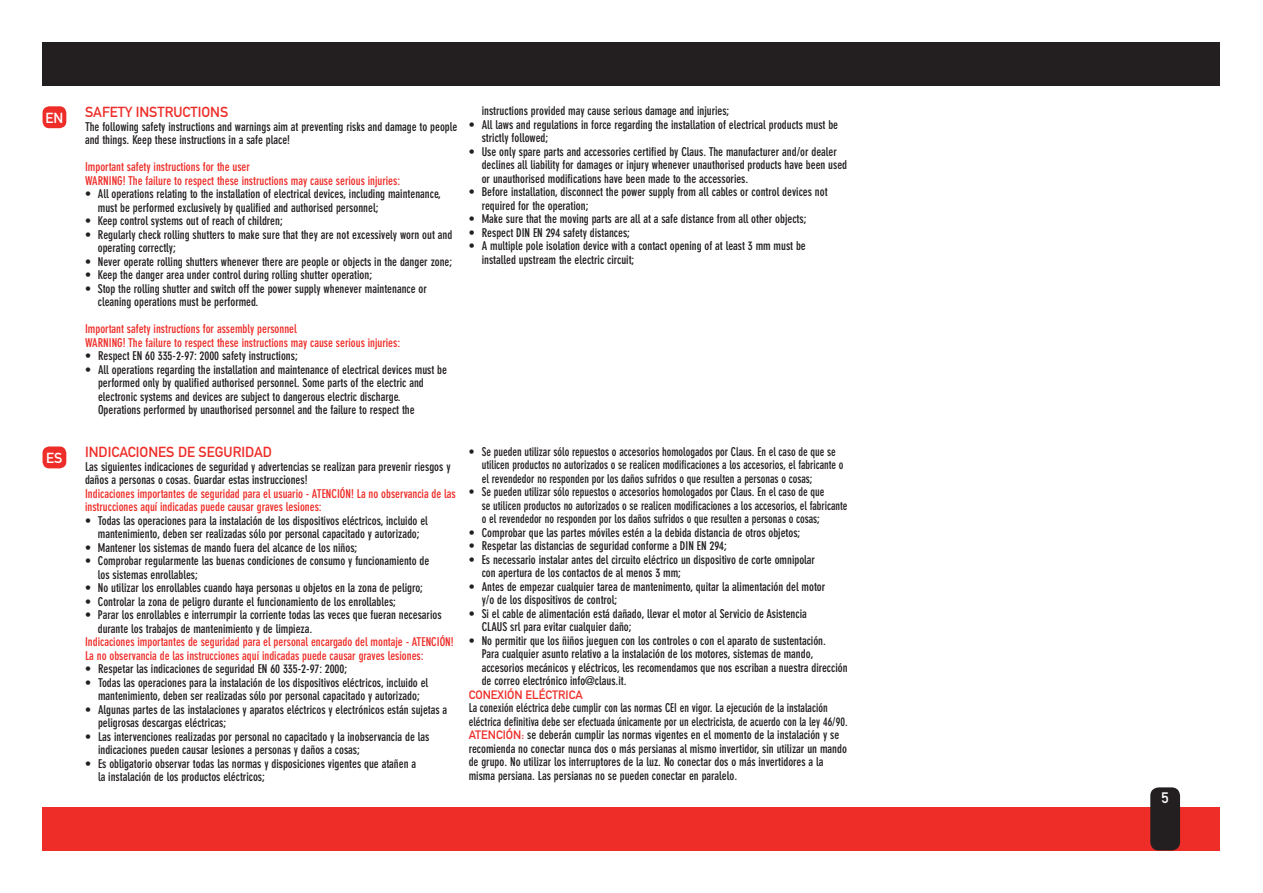
<style>
.page{position:relative;width:1263px;height:893px;background:#fff}
.page>*{position:absolute;margin:0;border:0;box-sizing:border-box;transform-origin:0 0}
.t1{font:15px "DIN Mittelschrift";color:#fff}
.t2{font:14.4px "DIN Mittelschrift";color:#ee2d28}
.t3{font:14.4px "DIN Mittelschrift";color:#fff}
.t4{font:700 condensed 12px/13.5px "DIN Neuzeit Grotesk";color:#231f20}
.t5{font:700 condensed 12px/13.5px "DIN Neuzeit Grotesk";color:#231f20;scale:.95 1}
.t6{font:700 condensed 12px/13.5px "DIN Neuzeit Grotesk";color:#ee2d28}
.t7{font:12px "DIN Mittelschrift";color:#ee2d28}
.s1{font-family:"DIN Mittelschrift";font-weight:400;font-stretch:normal;color:#ee2d28}
</style>
<div class="page">
<div style="left:43px;top:43px;width:1177px;height:43px;background:#231f20"></div>
<div style="left:43px;top:808px;width:1177px;height:43px;background:#ee2d28"></div>
<div style="left:1150px;top:787px;width:30px;height:63px;background:#231f20;border-radius:9px"></div>
<div style="left:43px;top:106px;width:23px;height:22px;background:#ee2d28;border-radius:7px"></div>
<div style="left:43px;top:446px;width:23px;height:22px;background:#ee2d28;border-radius:7px"></div>
<p class="t3" style="left:45px;top:109px;width:19px">EN</p>
<p class="t4" style="left:482px;top:104px;width:249px">instructions provided may cause serious damage and injuries;</p>
<p class="t4" style="left:482px;top:118px;width:358px;text-indent:-13px">• All laws and regulations in force regarding the installation of electrical products must be strictly followed;</p>
<p class="t4" style="left:482px;top:145px;width:367px;text-indent:-13px">• Use only spare parts and accessories certified by Claus. The manufacturer and/or dealer declines all liability for damages or injury whenever unauthorised products have been used or unauthorised modifications have been made to the accessories.</p>
<p class="t4" style="left:482px;top:185px;width:347px;text-indent:-13px">• Before installation, disconnect the power supply from all cables or control devices not required for the operation;</p>
<p class="t4" style="left:469px;top:212px;width:339px">• Make sure that the moving parts are all at a safe distance from all other objects;</p>
<p class="t4" style="left:469px;top:226px;width:163px">• Respect DIN EN 294 safety distances;</p>
<p class="t4" style="left:482px;top:239px;width:326px;text-indent:-13px">• A multiple pole isolation device with a contact opening of at least 3 mm must be installed upstream the electric circuit;</p>
<p class="t2" style="left:85px;top:104px;width:145px">SAFETY INSTRUCTIONS</p>
<p class="t4" style="left:85px;top:120px;width:374px">The following safety instructions and warnings aim at preventing risks and damage to people and things. Keep these instructions in a safe place!</p>
<p class="t6" style="left:85px;top:160px;width:167px">Important safety instructions for the user<br>Warning</p>
<p class="t6" style="left:123px;top:174px;width:279px">! The failure to respect these instructions may cause serious injuries:</p>
<p class="t4" style="left:98px;top:187px;width:345px;text-indent:-13px">• All operations relating to the installation of electrical devices, including maintenance, must be performed exclusively by qualified and authorised personnel;</p>
<p class="t4" style="left:85px;top:214px;width:199px">• Keep control systems out of reach of children;</p>
<p class="t4" style="left:98px;top:228px;width:356px;text-indent:-13px">• Regularly check rolling shutters to make sure that they are not excessively worn out and operating correctly;</p>
<p class="t4" style="left:85px;top:255px;width:369px">• Never operate rolling shutters whenever there are people or objects in the danger zone;</p>
<p class="t4" style="left:85px;top:268px;width:289px">• Keep the danger area under control during rolling shutter operation;</p>
<p class="t4" style="left:98px;top:282px;width:331px;text-indent:-13px">• Stop the rolling shutter and switch off the power supply whenever maintenance or cleaning operations must be performed.</p>
<p class="t6" style="left:85px;top:322px;width:213px">Important safety instructions for assembly personnel<br>Warning</p>
<p class="t6" style="left:123px;top:336px;width:279px">! The failure to respect these instructions may cause serious injuries:</p>
<p class="t4" style="left:85px;top:349px;width:214px">• Respect EN 60 335-2-97: 2000 safety instructions;</p>
<p class="t4" style="left:98px;top:363px;width:350px;text-indent:-13px">• All operations regarding the installation and maintenance of electrical devices must be performed only by qualified authorised personnel. Some parts of the electric and electronic systems and devices are subject to dangerous electric discharge.<br>Operations performed by unauthorised personnel and the failure to respect the</p>
<p class="t3" style="left:46px;top:449px;width:18px">ES</p>
<p class="t5" style="left:482px;top:445px;width:382px;text-indent:-13px">• Se pueden utilizar sólo repuestos o accesorios homologados por Claus. En el caso de que se utilicen productos no autorizados o se realicen modificaciones a los accesorios, el fabricante o el revendedor no responden por los daños sufridos o que resulten a personas o cosas;</p>
<p class="t5" style="left:482px;top:485px;width:387px;text-indent:-13px">• Se pueden utilizar sólo repuestos o accesorios homologados por Claus. En el caso de que<br>se utilicen productos no autorizados o se realicen modificaciones a los accesorios, el fabricante o el revendedor no responden por los daños sufridos o que resulten a personas o cosas;</p>
<p class="t4" style="left:469px;top:526px;width:333px">• Comprobar que las partes móviles estén a la debida distancia de otros objetos;</p>
<p class="t4" style="left:469px;top:539px;width:260px">• Respetar las distancias de seguridad conforme a DIN EN 294;</p>
<p class="t4" style="left:482px;top:553px;width:335px;text-indent:-13px">• Es necessario instalar antes del circuito eléctrico un dispositivo de corte omnipolar con apertura de los contactos de al menos 3 mm;</p>
<p class="t4" style="left:482px;top:580px;width:345px;text-indent:-13px">• Antes de empezar cualquier tarea de mantenimento, quitar la alimentación del motor y/o de los dispositivos de control;</p>
<p class="t4" style="left:482px;top:607px;width:327px;text-indent:-13px">• Si el cable de alimentación está dañado, llevar el motor al Servicio de Asistencia<br>CLAUS srl para evitar cualquier daño;</p>
<p class="t4" style="left:482px;top:634px;width:367px;text-indent:-13px">• No permitir que los ñiños jueguen con los controles o con el aparato de sustentación.<br>Para cualquier asunto relativo a la instalación de los motores, sistemas de mando, accesorios mecánicos y eléctricos, les recomendamos que nos escriban a nuestra dirección de correo electrónico info@claus.it.</p>
<p class="t7" style="left:469px;top:687px;width:115px">CONEXIÓN ELÉCTRICA</p>
<p class="t5" style="left:469px;top:701px;width:400px">La conexión eléctrica debe cumplir con las normas CEI en vigor. La ejecución de la instalación eléctrica definitiva debe ser efectuada únicamente por un electricista, de acuerdo con la ley 46/90.<br><span class="s1">ATENCIÓN:</span> se deberán cumplir las normas vigentes en el momento de la instalación y se recomienda no conectar nunca dos o más persianas al mismo invertidor, sin utilizar un mando de grupo. No utilizar los interruptores de la luz. No conectar dos o más invertidores a la misma persiana. Las persianas no se pueden conectar en paralelo.</p>
<p class="t2" style="left:85px;top:444px;width:188px">INDICACIONES DE SEGURIDAD</p>
<p class="t4" style="left:85px;top:460px;width:367px">Las siguientes indicaciones de seguridad y advertencias se realizan para prevenir riesgos y daños a personas o cosas. Guardar estas instrucciones!</p>
<p class="t6" style="left:85px;top:487px;width:238px">Indicaciones importantes de seguridad para el usuario - Atenci</p>
<p class="t6" style="left:340px;top:487px;width:117px">ón! La no observancia de las</p>
<p class="t6" style="left:85px;top:500px;width:238px">instrucciones aquí indicadas puede causar graves lesiones:</p>
<p class="t4" style="left:85px;top:514px;width:344px;text-align:center">• Todas las operaciones para la instalación de los dispositivos eléctricos, incluido el mantenimiento, deben ser realizadas sólo por personal capacitado y autorizado;</p>
<p class="t4" style="left:85px;top:541px;width:274px">• Mantener los sistemas de mando fuera del alcance de los niños;</p>
<p class="t4" style="left:98px;top:554px;width:333px;text-indent:-13px">• Comprobar regularmente las buenas condiciones de consumo y funcionamiento de los sistemas enrollables;</p>
<p class="t4" style="left:85px;top:581px;width:340px">• No utilizar los enrollables cuando haya personas u objetos en la zona de peligro;</p>
<p class="t4" style="left:85px;top:595px;width:313px">• Controlar la zona de peligro durante el funcionamiento de los enrollables;</p>
<p class="t4" style="left:98px;top:608px;width:345px;text-indent:-13px">• Parar los enrollables e interrumpir la corriente todas las veces que fueran necesarios durante los trabajos de mantenimiento y de limpieza.</p>
<p class="t6" style="left:85px;top:635px;width:337px">Indicaciones importantes de seguridad para el personal encargado del montaje - Atenci</p>
<p class="t6" style="left:440px;top:635px;width:15px">ón!</p>
<p class="t6" style="left:85px;top:649px;width:340px">La no observancia de las instrucciones aquí indicadas puede causar graves lesiones:</p>
<p class="t4" style="left:85px;top:662px;width:264px">• Respetar las indicaciones de seguridad EN 60 335-2-97: 2000;</p>
<p class="t4" style="left:85px;top:676px;width:345px;text-align:center">• Todas las operaciones para la instalación de los dispositivos eléctricos, incluido el mantenimiento, deben ser realizadas sólo por personal capacitado y autorizado;</p>
<p class="t4" style="left:98px;top:703px;width:351px;text-indent:-13px">• Algunas partes de las instalaciones y aparatos eléctricos y electrónicos están sujetas a peligrosas descargas eléctricas;</p>
<p class="t4" style="left:98px;top:730px;width:333px;text-indent:-13px">• Las intervenciones realizadas por personal no capacitado y la inobservancia de las indicaciones pueden causar lesiones a personas y daños a cosas;</p>
<p class="t4" style="left:98px;top:757px;width:320px;text-indent:-13px">• Es obligatorio observar todas las normas y disposiciones vigentes que atañen a la instalación de los productos eléctricos;</p>
<p class="t1" style="left:1161px;top:789px;width:9px">5</p>
</div>
